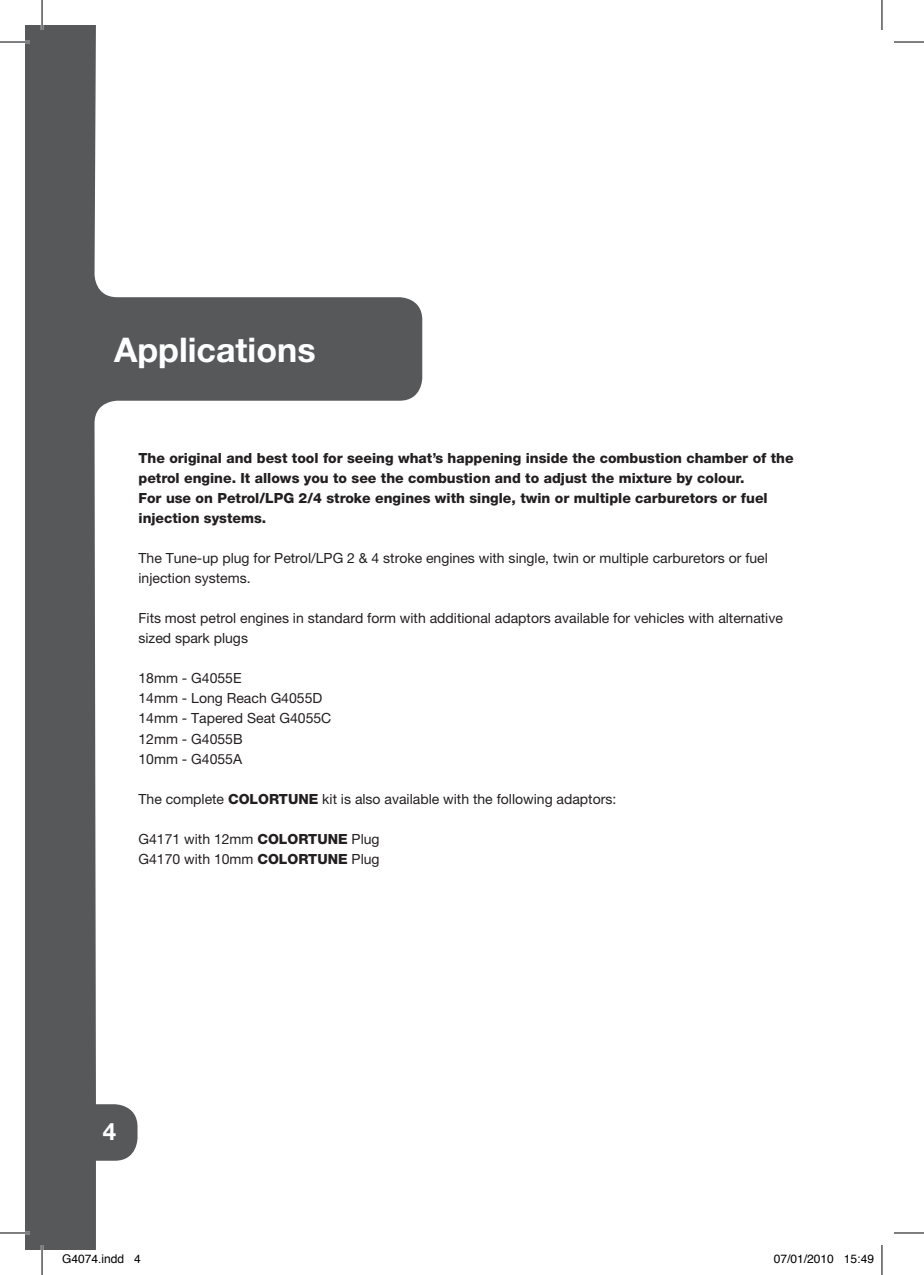
<style>
.page{position:relative;width:924px;height:1275px;background:#fff}
.page>*{position:absolute;margin:0;border:0;box-sizing:border-box;transform-origin:0 0}
.t1{font:700 34px "Helvetica Neue LT Pro";color:#fff}
.t2{font:700 24px "Helvetica Neue LT Pro";color:#fff}
.t3{font:14px/20px "Helvetica Neue LT Pro";color:#231f20}
.t4{font:800 14px/20px "Helvetica Neue LT Pro";color:#231f20}
.t5{font:12px "Helvetica";color:#000}
.s1{font-weight:800}
</style>
<div class="page">
<svg style="left:25px;top:25px;width:397px;height:1225px"></svg>
<hr style="left:0;top:41px;width:30px;height:2px;background:#fff">
<hr style="left:0;top:1231px;width:30px;height:3px;background:#fff">
<hr style="left:41px;top:0;width:2px;height:30px;background:#fff">
<hr style="left:41px;top:1245px;width:2px;height:30px;background:#fff">
<hr style="left:0;top:42px;width:30px;height:1px;background:#000">
<hr style="left:893px;top:42px;width:30px;height:1px;background:#000">
<hr style="left:0;top:1232px;width:30px;height:1px;background:#000">
<hr style="left:893px;top:1232px;width:30px;height:1px;background:#000">
<hr style="left:42px;top:0;width:1px;height:30px;background:#000">
<hr style="left:42px;top:1245px;width:1px;height:30px;background:#000">
<hr style="left:881px;top:0;width:1px;height:30px;background:#000">
<hr style="left:881px;top:1245px;width:1px;height:30px;background:#000">
<h1 class="t1" style="left:114px;top:329px;width:203px">Applications</h1>
<p class="t4" style="left:138px;top:448px;width:656px">The original and best tool for seeing what’s happening inside the combustion chamber of the petrol engine. It allows you to see the combustion and to adjust the mixture by colour.<br>For use on Petrol/LPG 2/4 stroke engines with single, twin or multiple carburetors or fuel injection systems.</p>
<p class="t3" style="left:138px;top:548px;width:630px">The Tune-up plug for Petrol/LPG 2 &amp; 4 stroke engines with single, twin or multiple carburetors or fuel injection systems.</p>
<p class="t3" style="left:138px;top:608px;width:645px">Fits most petrol engines in standard form with additional adaptors available for vehicles with alternative sized spark plugs</p>
<p class="t3" style="left:138px;top:668px;width:194px">18mm - G4055E<br>14mm - Long Reach G4055D<br>14mm - Tapered Seat G4055C<br>12mm - G4055B<br>10mm - G4055A</p>
<p class="t3" style="left:138px;top:788px;width:111px">The complete <span class="s1">Colortune</span></p>
<p class="t3" style="left:322px;top:788px;width:295px">kit is also available with the following adaptors:</p>
<p class="t3" style="left:138px;top:828px;width:141px">G4171 with 12mm <span class="s1">Colortune</span></p>
<p class="t3" style="left:351px;top:828px;width:29px">Plug</p>
<p class="t3" style="left:138px;top:848px;width:141px">G4170 with 10mm <span class="s1">Colortune</span></p>
<p class="t3" style="left:351px;top:848px;width:29px">Plug</p>
<h2 class="t2" style="left:103px;top:1116px;width:15px">4</h2>
<p class="t5" style="left:62px;top:1248px;width:80px">G4074.indd 4</p>
<p class="t5" style="left:773px;top:1248px;width:102px">07/01/2010 15:49</p>
</div>
